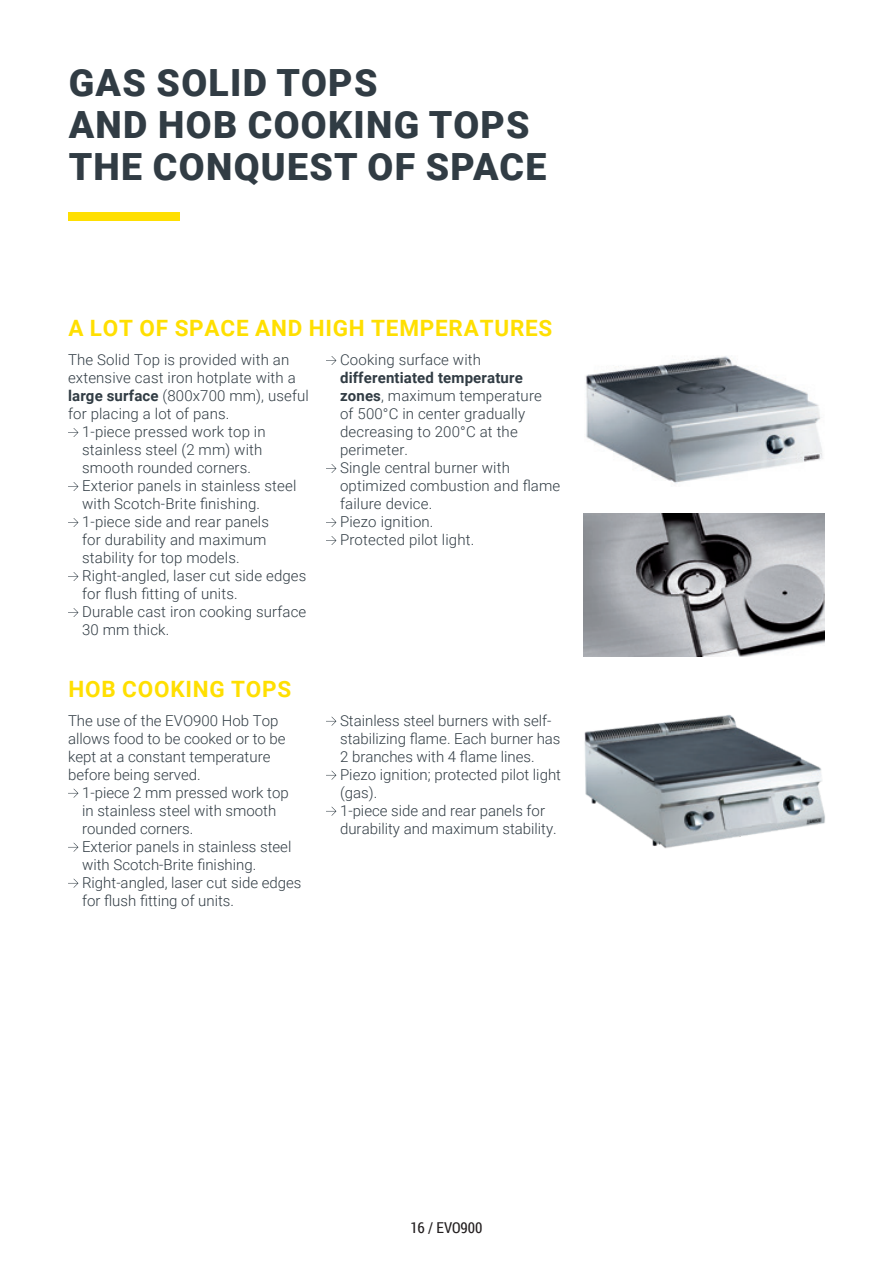
<style>
.page{position:relative;width:893px;height:1263px;background:#fff}
.page>*{position:absolute;margin:0;border:0;box-sizing:border-box;transform-origin:0 0}
.TITOLETTI_GRIGI{font:900 37.5px "Roboto";letter-spacing:.035em;color:#313c44}
.TITOLI_PARAGRAFI_GIA{font:700 22.5px "Roboto";letter-spacing:.035em;color:#ffdf01}
.testo_light_10pt{font:300 15px/18px "Roboto";letter-spacing:.01em;color:#313c44}
.t1{font:15px "Roboto Condensed";color:#231f20}
.s1{font-weight:700}
</style>
<div class="page">
<svg style="left:68px;top:428px;width:10px;height:9px"></svg>
<svg style="left:68px;top:482px;width:10px;height:9px"></svg>
<svg style="left:68px;top:518px;width:10px;height:9px"></svg>
<svg style="left:68px;top:572px;width:10px;height:9px"></svg>
<svg style="left:68px;top:608px;width:10px;height:9px"></svg>
<svg style="left:326px;top:356px;width:10px;height:9px"></svg>
<svg style="left:326px;top:464px;width:10px;height:9px"></svg>
<svg style="left:326px;top:518px;width:10px;height:9px"></svg>
<svg style="left:326px;top:536px;width:10px;height:9px"></svg>
<svg style="left:68px;top:789px;width:10px;height:9px"></svg>
<svg style="left:68px;top:843px;width:10px;height:9px"></svg>
<svg style="left:68px;top:879px;width:10px;height:9px"></svg>
<svg style="left:326px;top:717px;width:10px;height:9px"></svg>
<svg style="left:326px;top:771px;width:10px;height:9px"></svg>
<svg style="left:326px;top:807px;width:10px;height:9px"></svg>
<img style="left:584px;top:715px;width:241px;height:134px">
<img style="left:585px;top:356px;width:238px;height:128px">
<img style="left:584px;top:513px;width:241px;height:143px">
<div style="left:68px;top:213px;width:112px;height:8px;background:#ffdf01"></div>
<p class="TITOLETTI_GRIGI" style="left:69px;top:57px;width:310px">GAS SOLID TOPS</p>
<p class="TITOLETTI_GRIGI" style="left:69px;top:99px;width:463px">AND HOB COOKING TOPS</p>
<p class="TITOLETTI_GRIGI" style="left:69px;top:141px;width:479px">THE CONQUEST OF SPACE</p>
<p class="TITOLI_PARAGRAFI_GIA" style="left:68px;top:313px;width:485px">A LOT OF SPACE AND HIGH TEMPERATURES</p>
<p class="testo_light_10pt" style="left:340px;top:350px;width:203px">Cooking surface with <span class="s1">differentiated temperature zones</span>, maximum temperature of 500°C in center gradually decreasing to 200°C at the perimeter.</p>
<p class="testo_light_10pt" style="left:340px;top:458px;width:222px">Single central burner with optimized combustion and flame failure device.</p>
<p class="testo_light_10pt" style="left:340px;top:512px;width:95px">Piezo ignition.</p>
<p class="testo_light_10pt" style="left:340px;top:530px;width:136px">Protected pilot light.</p>
<p class="testo_light_10pt" style="left:68px;top:350px;width:242px">The Solid Top is provided with an extensive cast iron hotplate with a <span class="s1">large surface</span> (800x700 mm), useful for placing a lot of pans.</p>
<p class="testo_light_10pt" style="left:82px;top:422px;width:185px">1-piece pressed work top in stainless steel (2 mm) with smooth rounded corners.</p>
<p class="testo_light_10pt" style="left:82px;top:476px;width:216px">Exterior panels in stainless steel with Scotch-Brite finishing.</p>
<p class="testo_light_10pt" style="left:82px;top:512px;width:188px">1-piece side and rear panels for durability and maximum stability for top models.</p>
<p class="testo_light_10pt" style="left:82px;top:566px;width:226px">Right-angled, laser cut side edges for flush fitting of units.</p>
<p class="testo_light_10pt" style="left:82px;top:602px;width:226px">Durable cast iron cooking surface<br>30 mm thick.</p>
<p class="TITOLI_PARAGRAFI_GIA" style="left:68px;top:673px;width:224px">HOB COOKING TOPS</p>
<p class="testo_light_10pt" style="left:68px;top:711px;width:219px">The use of the EVO900 Hob Top allows food to be cooked or to be kept at a constant temperature before being served.</p>
<p class="testo_light_10pt" style="left:82px;top:783px;width:208px">1-piece 2 mm pressed work top in stainless steel with smooth rounded corners.</p>
<p class="testo_light_10pt" style="left:82px;top:837px;width:211px">Exterior panels in stainless steel with Scotch-Brite finishing.</p>
<p class="testo_light_10pt" style="left:82px;top:873px;width:221px">Right-angled, laser cut side edges for flush fitting of units.</p>
<p class="testo_light_10pt" style="left:340px;top:711px;width:222px">Stainless steel burners with self&shy;stabilizing flame. Each burner has<br>2 branches with 4 flame lines.</p>
<p class="testo_light_10pt" style="left:340px;top:765px;width:222px">Piezo ignition; protected pilot light (gas).</p>
<p class="testo_light_10pt" style="left:340px;top:801px;width:218px">1-piece side and rear panels for durability and maximum stability.</p>
<p class="t1" style="left:410px;top:1217px;width:74px">16 / EVO900</p>
</div>
